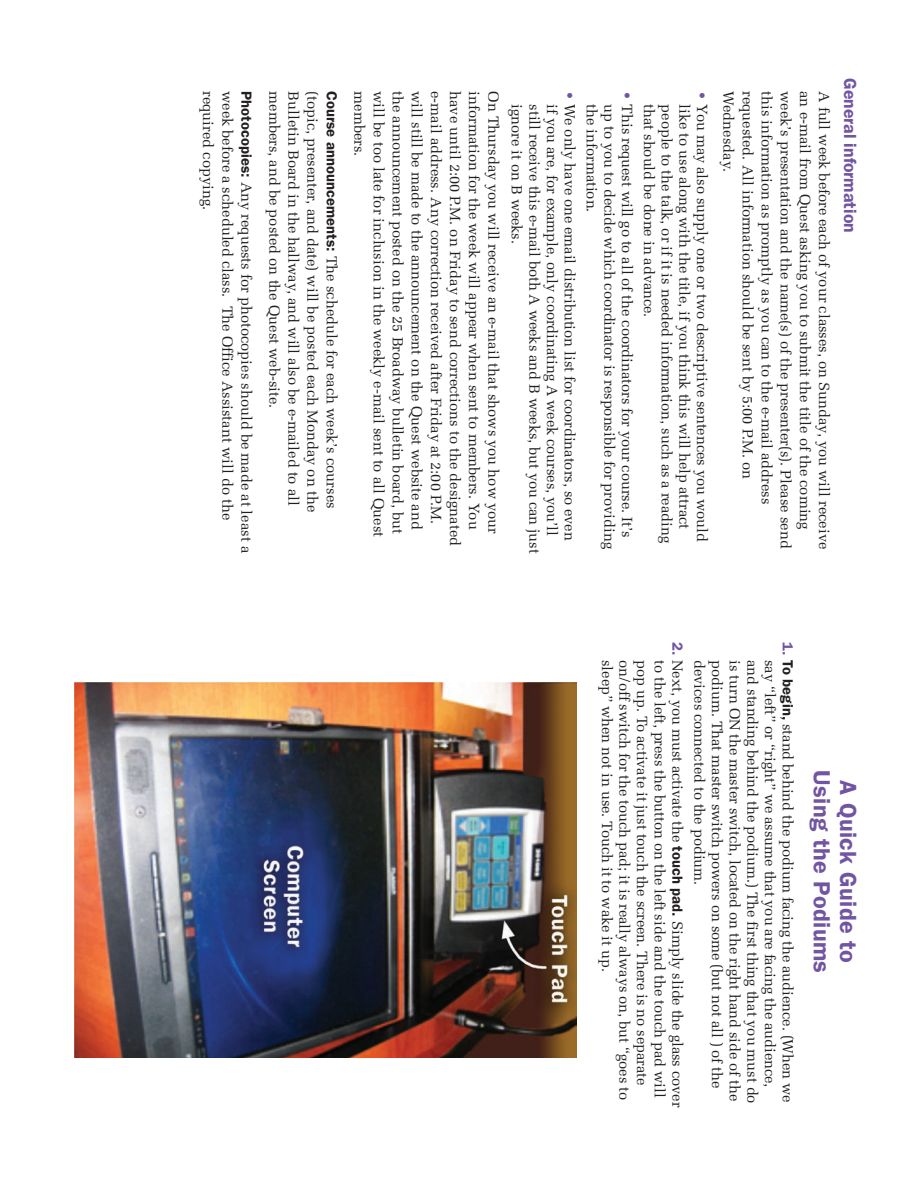
<style>
.page{position:relative;width:918px;height:1188px;background:#fff}
.page>*{position:absolute;margin:0;border:0;box-sizing:border-box;transform-origin:0 0}
.t1{font:600 23.55px/26.4px "Franklin Gothic";letter-spacing:.015em;color:#7155a3;text-align:center}
.t2{font:600 17.7px "Franklin Gothic";color:#7155a3}
.t3{font:14.7px "Melior";letter-spacing:-.005em;color:#231f20}
.s1{font-family:"Franklin Gothic";font-weight:600}
.s2{color:#7155a3}
.s3{font-family:"Franklin Gothic";font-weight:600;color:#7155a3}
</style>
<div class="page">
<img style="left:74px;top:683px;width:503px;height:374px">
<p class="t3" style="left:214px;top:91px;width:121px;rotate:90deg">required copying.</p>
<p class="t3" style="left:233px;top:91px;width:430px;rotate:90deg">week before a scheduled class. The Office Assistant will do the</p>
<p class="t3" style="left:252px;top:91px;width:463px;rotate:90deg"><span class="s1">Photocopies:</span> Any requests for photocopies should be made at least a</p>
<p class="t3" style="left:280px;top:91px;width:319px;rotate:90deg">members, and be posted on the Quest web-site.</p>
<p class="t3" style="left:299px;top:91px;width:416px;rotate:90deg">Bulletin Board in the hallway, and will also be e-mailed to all</p>
<p class="t3" style="left:319px;top:91px;width:422px;rotate:90deg">(topic, presenter, and date) will be posted each Monday on the</p>
<p class="t3" style="left:338px;top:91px;width:419px;rotate:90deg"><span class="s1">Course announcements:</span> The schedule for each week’s courses</p>
<p class="t3" style="left:366px;top:91px;width:67px;rotate:90deg">members.</p>
<p class="t3" style="left:385px;top:91px;width:447px;rotate:90deg">will be too late for inclusion in the weekly e-mail sent to all Quest</p>
<p class="t3" style="left:404px;top:91px;width:444px;rotate:90deg">the announcement posted on the 25 Broadway bulletin board, but</p>
<p class="t3" style="left:423px;top:91px;width:440px;rotate:90deg">will still be made to the announcement on the Quest website and</p>
<p class="t3" style="left:442px;top:91px;width:434px;rotate:90deg">e-mail address. Any correction received after Friday at 2:00 P.M.</p>
<p class="t3" style="left:461px;top:91px;width:456px;rotate:90deg">have until 2:00 P.M. on Friday to send corrections to the designated</p>
<p class="t3" style="left:480px;top:91px;width:440px;rotate:90deg">information for the week will appear when sent to members. You</p>
<p class="t3" style="left:499px;top:91px;width:444px;rotate:90deg">On Thursday you will receive an e-mail that shows you how your</p>
<p class="t3" style="left:576px;top:91px;width:451px;rotate:90deg"><span class="s2">•</span> We only have one email distribution list for coordinators, so even</p>
<p class="t3" style="left:523px;top:104px;width:141px;rotate:90deg">ignore it on B weeks.</p>
<p class="t3" style="left:541px;top:104px;width:451px;rotate:90deg">still receive this e-mail both A weeks and B weeks, but you can just</p>
<p class="t3" style="left:558px;top:104px;width:433px;rotate:90deg">if you are, for example, only coordinating A week courses, you’ll</p>
<p class="t3" style="left:633px;top:91px;width:448px;rotate:90deg"><span class="s2">•</span> This request will go to all of the coordinators for your course. It’s</p>
<p class="t3" style="left:598px;top:104px;width:110px;rotate:90deg">the information.</p>
<p class="t3" style="left:616px;top:104px;width:446px;rotate:90deg">up to you to decide which coordinator is responsible for providing</p>
<p class="t3" style="left:708px;top:91px;width:452px;rotate:90deg"><span class="s2">•</span> You may also supply one or two descriptive sentences you would</p>
<p class="t3" style="left:735px;top:91px;width:82px;rotate:90deg">Wednesday.</p>
<p class="t3" style="left:754px;top:91px;width:389px;rotate:90deg">requested. All information should be sent by 5:00 P.M. on</p>
<p class="t3" style="left:773px;top:91px;width:415px;rotate:90deg">this information as promptly as you can to the e-mail address</p>
<p class="t3" style="left:792px;top:91px;width:459px;rotate:90deg">week’s presentation and the name(s) of the presenter(s). Please send</p>
<p class="t3" style="left:811px;top:91px;width:440px;rotate:90deg">an e-mail from Quest asking you to submit the title of the coming</p>
<p class="t3" style="left:830px;top:91px;width:459px;rotate:90deg">A full week before each of your classes, on Sunday, you will receive</p>
<p class="t3" style="left:655px;top:104px;width:215px;rotate:90deg">that should be done in advance.</p>
<p class="t3" style="left:673px;top:104px;width:440px;rotate:90deg">people to the talk, or if it is needed information, such as a reading</p>
<p class="t3" style="left:690px;top:104px;width:426px;rotate:90deg">like to use along with the title, if you think this will help attract</p>
<p class="t2" style="left:856px;top:78px;width:156px;rotate:90deg">General information</p>
<p class="t3" style="left:794px;top:642px;width:462px;rotate:90deg"><span class="s3">1.</span> <span class="s1">To begin,</span> stand behind the podium facing the audience. (When we</p>
<p class="t3" style="left:684px;top:642px;width:467px;rotate:90deg"><span class="s3">2.</span> Next, you must activate the <span class="s1">touch pad.</span> Simply slide the glass cover</p>
<p class="t3" style="left:648px;top:660px;width:427px;rotate:90deg">pop up. To activate it just touch the screen. There is no separate</p>
<p class="t3" style="left:666px;top:660px;width:439px;rotate:90deg">to the left, press the button on the left side and the touch pad will</p>
<p class="t3" style="left:706px;top:660px;width:227px;rotate:90deg">devices connected to the podium.</p>
<p class="t3" style="left:723px;top:660px;width:430px;rotate:90deg">podium. That master switch powers on some (but not all ) of the</p>
<p class="t3" style="left:741px;top:660px;width:442px;rotate:90deg">is turn ON the master switch, located on the right hand side of the</p>
<p class="t3" style="left:758px;top:660px;width:445px;rotate:90deg">and standing behind the podium.) The first thing that you must do</p>
<p class="t3" style="left:776px;top:660px;width:429px;rotate:90deg">say “left” or “right” we assume that you are facing the audience,</p>
<p class="t3" style="left:613px;top:660px;width:313px;rotate:90deg">sleep” when not in use. Touch it to wake it up.</p>
<p class="t3" style="left:631px;top:660px;width:442px;rotate:90deg">on/off switch for the touch pad; it is really always on, but “goes to</p>
<h1 class="t1" style="left:859px;top:770px;width:204px;rotate:90deg">A Quick Guide to<br>Using the Podiums</h1>
</div>
